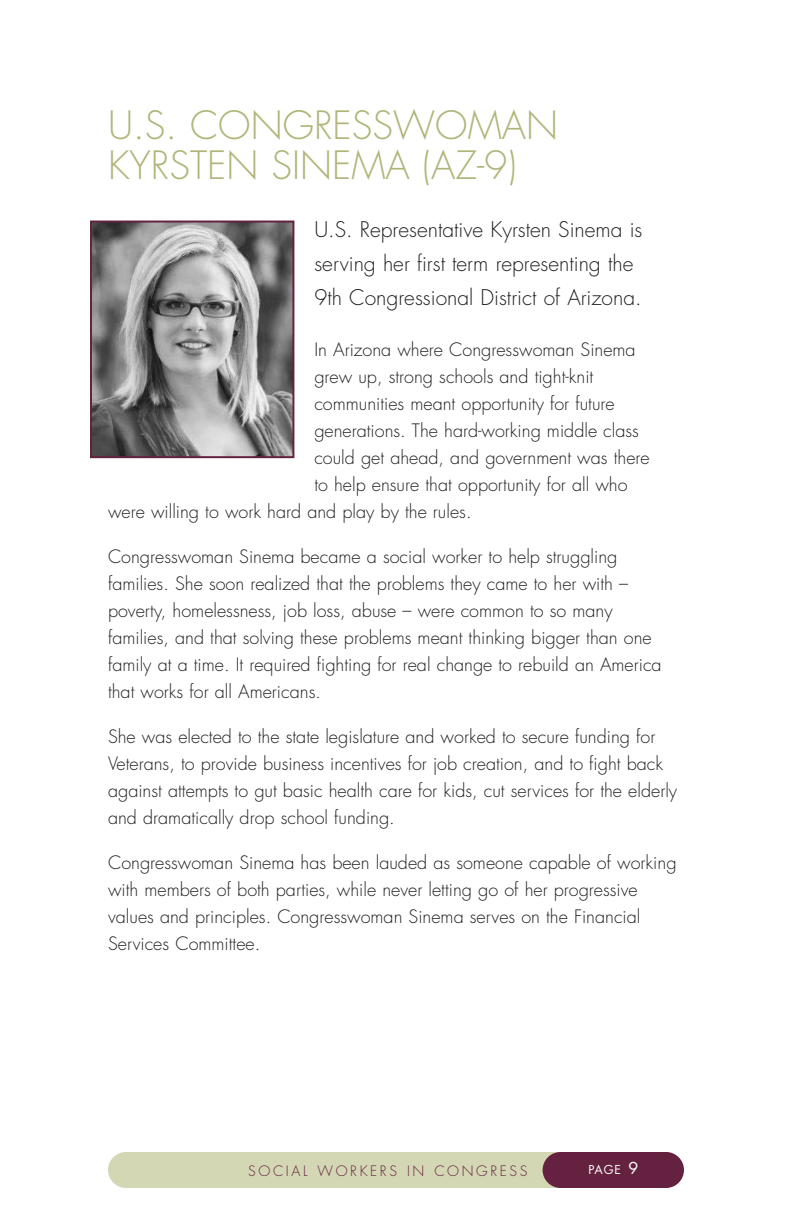
<style>
.page{position:relative;width:792px;height:1224px;background:#fff}
.page>*{position:absolute;margin:0;border:0;box-sizing:border-box;transform-origin:0 0}
.t1{font:300 38px/40px "Futura";color:#b1b579}
.t2{font:300 21px/34px "Futura";color:#231f20}
.t3{font:300 18px/27px "Futura";color:#231f20}
.t4{font:300 14px "Futura";letter-spacing:.185em;color:#652140}
.t5{font:12px "Futura";color:#fff}
.s1{font-size:16px}
</style>
<div class="page">
<div style="left:108px;top:1152px;width:575px;height:36px;background:#d4d7b4;border-radius:18px"></div>
<div style="left:543px;top:1152px;width:141px;height:36px;background:#652140;border-radius:18px"></div>
<img style="left:93px;top:224px;width:198px;height:231px">
<div style="left:90px;top:221px;width:204px;height:237px;border:2px solid #652140"></div>
<h1 class="t1" style="left:108px;top:109px;width:452px">U.S. CONGRESSWOMAN<br>KYRSTEN SINEMA (AZ-9)</h1>
<p class="t2" style="left:314px;top:214px;width:330px">U.S. Representative Kyrsten Sinema is serving her first term representing the<br>9th Congressional District of Arizona.</p>
<p class="t3" style="left:314px;top:338px;width:323px">In Arizona where Congresswoman Sinema</p>
<p class="t3" style="left:314px;top:365px;width:280px">grew up, strong schools and tight-knit</p>
<p class="t3" style="left:314px;top:392px;width:302px">communities meant opportunity for future</p>
<p class="t3" style="left:314px;top:419px;width:326px">generations. The hard-working middle class</p>
<p class="t3" style="left:314px;top:446px;width:337px">could get ahead, and government was there</p>
<p class="t3" style="left:314px;top:473px;width:315px">to help ensure that opportunity for all who</p>
<p class="t3" style="left:108px;top:500px;width:365px">were willing to work hard and play by the rules.</p>
<p class="t3" style="left:108px;top:545px;width:555px">Congresswoman Sinema became a social worker to help struggling families. She soon realized that the problems they came to her with – poverty, homelessness, job loss, abuse – were common to so many families, and that solving these problems meant thinking bigger than one family at a time. It required fighting for real change to rebuild an America that works for all Americans.</p>
<p class="t3" style="left:108px;top:725px;width:571px">She was elected to the state legislature and worked to secure funding for Veterans, to provide business incentives for job creation, and to fight back against attempts to gut basic health care for kids, cut services for the elderly and dramatically drop school funding.</p>
<p class="t3" style="left:108px;top:851px;width:570px">Congresswoman Sinema has been lauded as someone capable of working with members of both parties, while never letting go of her progressive values and principles. Congresswoman Sinema serves on the Financial Services Committee.</p>
<p class="t4" style="left:248px;top:1164px;width:281px">SOCIAL WORKERS IN CONGRESS</p>
<p class="t5" style="left:588px;top:1164px;width:51px">PAGE <span class="s1">9</span></p>
</div>
